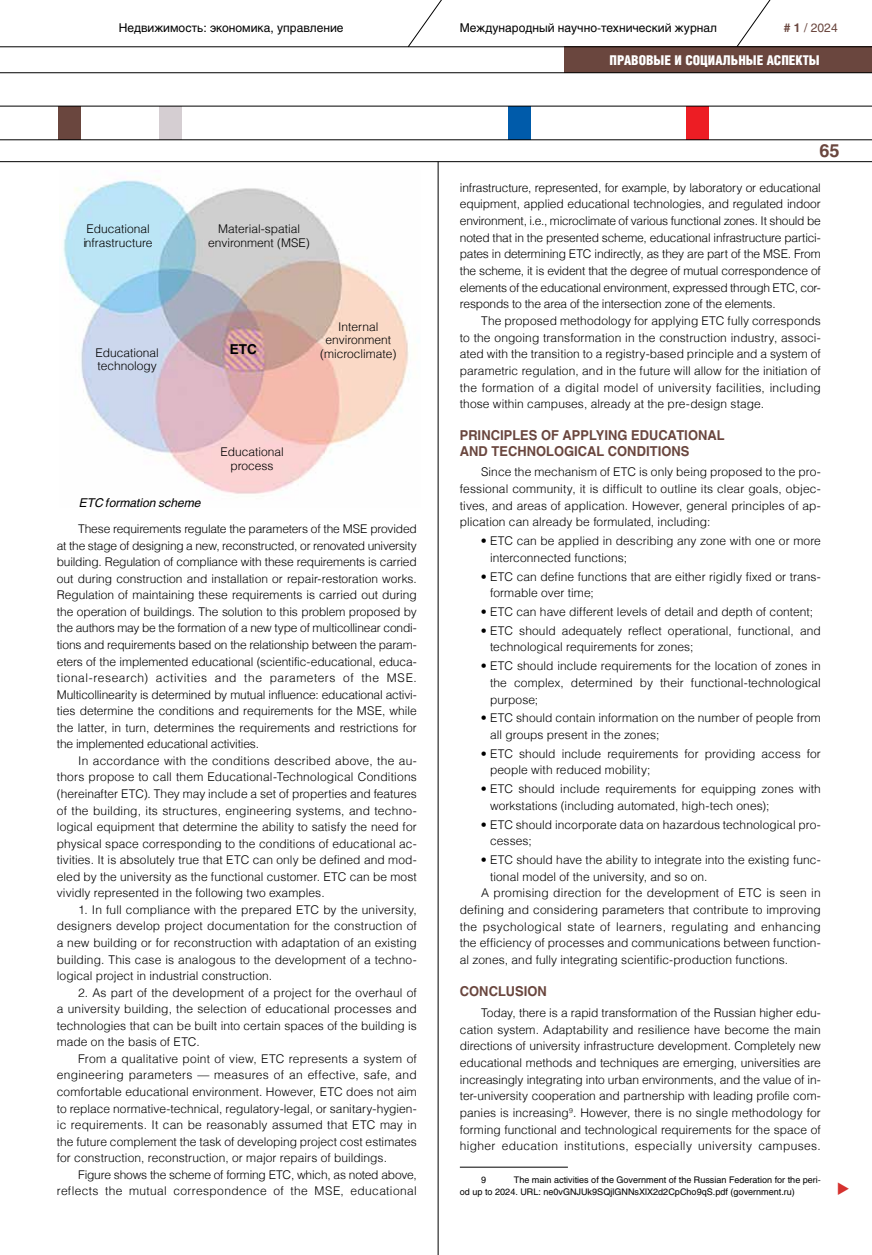
<style>
.page{position:relative;width:872px;height:1255px;background:#fff}
.page>*{position:absolute;margin:0;border:0;box-sizing:border-box;transform-origin:0 0}
.t1{font:700 18px "Helios";color:#6a463e}
.t2{font:700 13.5px/15.1px "Helios";color:#6a463e;scale:.95 1}
.t3{font:13.5px "Helios Cond Black C";color:#fff}
.t4{font:700 13.5px "Helios";color:#000}
.t5{font:300 12px/16.5px "Helios";letter-spacing:.005em;color:#000;text-align:justify}
.t6{font:12px "Helios";color:#000}
.t7{font:300 12px "Helios";letter-spacing:.03em;color:#000}
.t8{font:italic 12px "Helios";color:#000}
.t9{font:12px "Helios";color:#6a463e}
.t10{font:9px/12px "Helios";color:#000}
.s1{font-weight:700}
</style>
<div class="page">
<div style="left:58px;top:106px;width:22px;height:34px;background:#6a463e"></div>
<div style="left:159px;top:106px;width:23px;height:34px;background:#d5ced2"></div>
<div style="left:508px;top:106px;width:22px;height:34px;background:#005baa"></div>
<div style="left:687px;top:106px;width:22px;height:34px;background:#ed1d24"></div>
<div style="left:564px;top:47px;width:308px;height:26px;background:#6a463e"></div>
<hr style="left:0;top:139px;width:872px;height:1px;background:#000">
<hr style="left:0;top:161px;width:872px;height:1px;background:#000">
<hr style="left:0;top:106px;width:872px;height:1px;background:#000">
<hr style="left:0;top:72px;width:872px;height:1px;background:#000">
<hr style="left:0;top:47px;width:872px;height:1px;background:#000">
<svg style="left:736px;top:0;width:57px;height:47px"></svg>
<svg style="left:407px;top:0;width:57px;height:47px"></svg>
<hr style="left:438px;top:162px;width:1px;height:1092px;background:#000">
<hr style="left:460px;top:1166px;width:108px;height:1px;background:#000">
<img style="left:62px;top:179px;width:347px;height:315px">
<p class="t6" style="left:119px;top:20px;width:226px">Недвижимость: экономика, управление</p>
<p class="t6" style="left:460px;top:20px;width:259px">Международный научно-технический журнал</p>
<p class="t9" style="left:784px;top:20px;width:55px"><span class="s1"># 1</span> / 2024</p>
<p class="t3" style="left:609px;top:53px;width:211px">ПРАВОВЫЕ И СОЦИАЛЬНЫЕ АСПЕКТЫ</p>
<p class="t5" style="left:83px;top:222px;width:71px;line-height:13.5px">Educational infrastructure</p>
<p class="t5" style="left:208px;top:222px;width:103px;line-height:13.5px;text-align:center">Material-spatial environment (MSE)</p>
<p class="t5" style="left:95px;top:346px;width:65px;line-height:13.5px">Educational technology</p>
<p class="t4" style="left:230px;top:341px;width:29px">ETC</p>
<p class="t5" style="left:320px;top:320px;width:78px;line-height:13.5px;text-align:center">Internal environment (microclimate)</p>
<p class="t8" style="left:80px;top:495px;width:123px">ETC formation scheme</p>
<p class="t5" style="left:220px;top:445px;width:65px;line-height:13.5px;text-align:center">Educational process</p>
<p class="t5" style="left:57px;top:520px;width:361px;text-indent:21px">These requirements regulate the parameters of the MSE provided at the stage of designing a new, reconstructed, or renovated university building. Regulation of compliance with these requirements is carried out during construction and installation or repair-restoration works.<br>Regulation of maintaining these requirements is carried out during the operation of buildings. The solution to this problem proposed by the authors may be the formation of a new type of multicollinear condi&shy;tions and requirements based on the relationship between the param&shy;eters of the implemented educational (scientific-educational, educa&shy;tional-research) activities and the parameters of the MSE.<br>Multicollinearity is determined by mutual influence: educational activi&shy;ties determine the conditions and requirements for the MSE, while the latter, in turn, determines the requirements and restrictions for the implemented educational activities.</p>
<p class="t5" style="left:57px;top:752px;width:361px;text-indent:21px">In accordance with the conditions described above, the au&shy;thors propose to call them Educational-Technological Conditions (hereinafter ETC). They may include a set of properties and features of the building, its structures, engineering systems, and techno&shy;logical equipment that determine the ability to satisfy the need for physical space corresponding to the conditions of educational ac&shy;tivities. It is absolutely true that ETC can only be defined and mod&shy;eled by the university as the functional customer. ETC can be most vividly represented in the following two examples.</p>
<p class="t5" style="left:57px;top:901px;width:361px;text-indent:21px">1. In full compliance with the prepared ETC by the university, designers develop project documentation for the construction of a new building or for reconstruction with adaptation of an existing building. This case is analogous to the development of a techno&shy;logical project in industrial construction.</p>
<p class="t5" style="left:57px;top:984px;width:361px;text-indent:21px">2. As part of the development of a project for the overhaul of a university building, the selection of educational processes and technologies that can be built into certain spaces of the building is made on the basis of ETC.</p>
<p class="t5" style="left:57px;top:1050px;width:361px;text-indent:21px">From a qualitative point of view, ETC represents a system of engineering parameters — measures of an effective, safe, and comfortable educational environment. However, ETC does not aim to replace normative-technical, regulatory-legal, or sanitary-hygien&shy;ic requirements. It can be reasonably assumed that ETC may in the future complement the task of developing project cost estimates for construction, reconstruction, or major repairs of buildings.</p>
<p class="t5" style="left:57px;top:1166px;width:361px;text-align:right">Figure shows the scheme of forming ETC, which, as noted above, reflects the mutual correspondence of the MSE, educational</p>
<h1 class="t1" style="left:819px;top:140px;width:22px">65</h1>
<p class="t5" style="left:460px;top:179px;width:362px">infrastructure, represented, for example, by laboratory or educational equipment, applied educational technologies, and regulated indoor environment, i.e., microclimate of various functional zones. It should be noted that in the presented scheme, educational infrastructure partici&shy;pates in determining ETC indirectly, as they are part of the MSE. From the scheme, it is evident that the degree of mutual correspondence of elements of the educational environment, expressed through ETC, cor&shy;responds to the area of the intersection zone of the elements.</p>
<p class="t5" style="left:460px;top:312px;width:362px;text-indent:21px">The proposed methodology for applying ETC fully corresponds to the ongoing transformation in the construction industry, associ&shy;ated with the transition to a registry-based principle and a system of parametric regulation, and in the future will allow for the initiation of the formation of a digital model of university facilities, including those within campuses, already at the pre-design stage.</p>
<p class="t2" style="left:460px;top:428px;width:280px">PRINCIPLES OF APPLYING EDUCATIONAL<br>AND TECHNOLOGICAL CONDITIONS</p>
<p class="t5" style="left:460px;top:464px;width:362px;text-indent:21px">Since the mechanism of ETC is only being proposed to the pro&shy;fessional community, it is difficult to outline its clear goals, objec&shy;tives, and areas of application. However, general principles of ap&shy;plication can already be formulated, including:</p>
<p class="t5" style="left:490px;top:532px;width:332px;text-indent:-9px">• ETC can be applied in describing any zone with one or more interconnected functions;</p>
<p class="t5" style="left:490px;top:568px;width:332px;text-indent:-9px">• ETC can define functions that are either rigidly fixed or trans&shy;formable over time;</p>
<p class="t5" style="left:480px;top:603px;width:334px">• ETC can have different levels of detail and depth of content;</p>
<p class="t5" style="left:490px;top:622px;width:332px;text-indent:-9px">• ETC should adequately reflect operational, functional, and technological requirements for zones;</p>
<p class="t5" style="left:490px;top:657px;width:332px;text-indent:-9px">• ETC should include requirements for the location of zones in the complex, determined by their functional-technological purpose;</p>
<p class="t5" style="left:490px;top:709px;width:332px;text-indent:-9px">• ETC should contain information on the number of people from all groups present in the zones;</p>
<p class="t5" style="left:490px;top:745px;width:332px;text-indent:-9px">• ETC should include requirements for providing access for people with reduced mobility;</p>
<p class="t5" style="left:490px;top:780px;width:332px;text-indent:-9px">• ETC should include requirements for equipping zones with workstations (including automated, high-tech ones);</p>
<p class="t5" style="left:490px;top:816px;width:332px;text-indent:-9px">• ETC should incorporate data on hazardous technological pro&shy;cesses;</p>
<p class="t5" style="left:480px;top:851px;width:342px">• ETC should have the ability to integrate into the existing func-</p>
<p class="t5" style="left:490px;top:868px;width:219px">tional model of the university, and so on.</p>
<p class="t5" style="left:481px;top:884px;width:341px">A promising direction for the development of ETC is seen in</p>
<p class="t5" style="left:460px;top:901px;width:362px">defining and considering parameters that contribute to improving</p>
<p class="t7" style="left:460px;top:919px;width:362px">the psychological state of learners, regulating and enhancing</p>
<p class="t5" style="left:460px;top:934px;width:362px">the efficiency of processes and communications between function-</p>
<p class="t5" style="left:460px;top:951px;width:330px">al zones, and fully integrating scientific-production functions.</p>
<p class="t2" style="left:460px;top:983px;width:93px">CONCLUSION</p>
<p class="t5" style="left:460px;top:1004px;width:362px;text-indent:21px">Today, there is a rapid transformation of the Russian higher edu&shy;cation system. Adaptability and resilience have become the main directions of university infrastructure development. Completely new educational methods and techniques are emerging, universities are increasingly integrating into urban environments, and the value of in&shy;ter-university cooperation and partnership with leading profile com&shy;panies is increasing<sup>9</sup>. However, there is no single methodology for forming functional and technological requirements for the space of higher education institutions, especially university campuses.</p>
<p class="t10" style="left:481px;top:1174px;width:7px">9</p>
<p class="t10" style="left:460px;top:1174px;width:362px;text-indent:54px">The main activities of the Government of the Russian Federation for the peri&shy;od up to 2024. URL: ne0vGNJUk9SQjlGNNsXlX2d2CpCho9qS.pdf (government.ru)</p>
</div>
